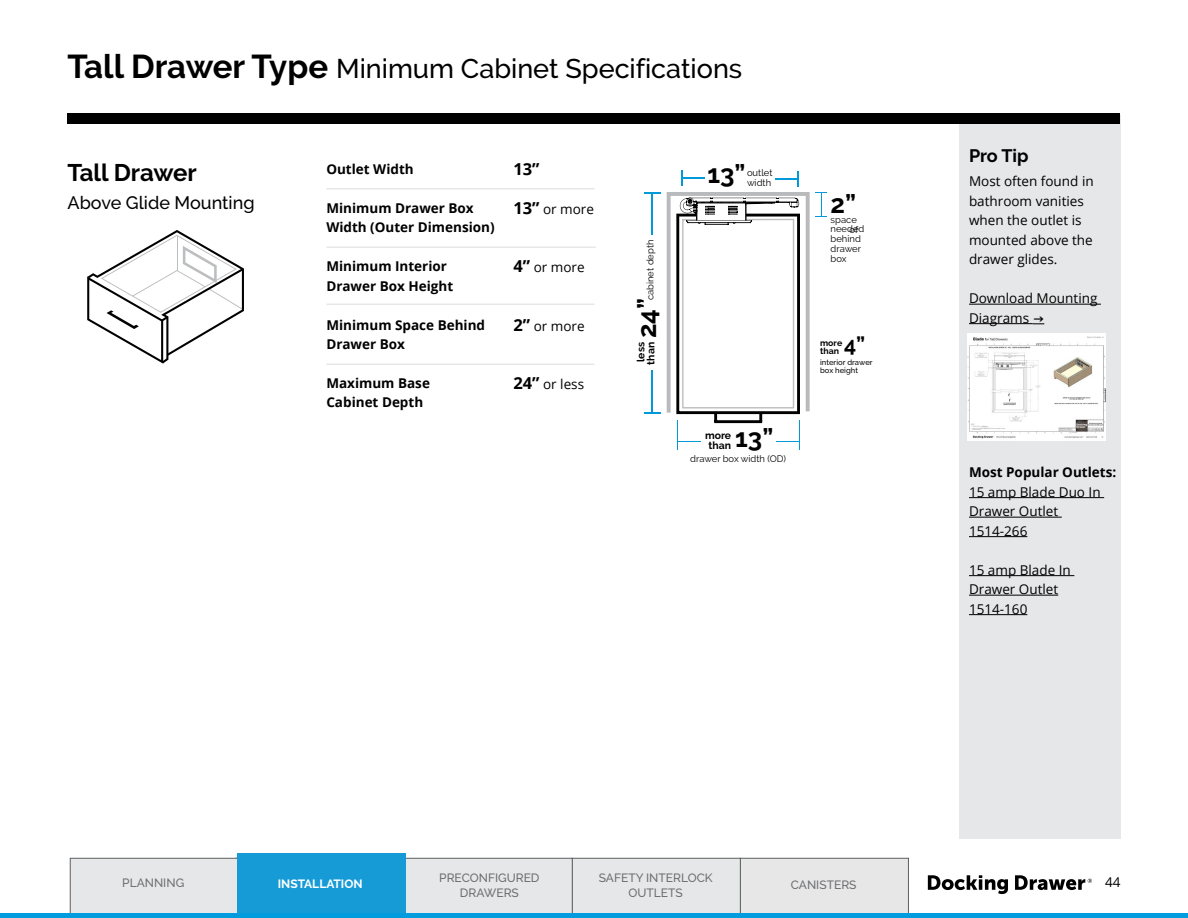
<style>
.page{position:relative;width:1188px;height:918px;background:#fff}
.page>*{position:absolute;margin:0;border:0;box-sizing:border-box;transform-origin:0 0}
.t1{font:500 27px "Raleway";color:#000}
.t2{font:700 25.8px "Raleway";color:#000}
.t3{font:700 24px "Raleway";letter-spacing:-.005em;color:#000}
.t4{font:700 21.3px "Raleway";color:#000}
.t5{font:500 18px "Raleway";color:#000}
.t6{font:700 18px "Raleway";color:#000}
.t7{font:700 16.5px "Open Sans";color:#000}
.t8{font:13.5px/19.5px "Open Sans";color:#000}
.t9{font:700 13.5px/19.5px "Open Sans";color:#000}
.t10{font:500 12px/15px "Raleway";color:#6d6e71;text-align:center}
.t11{font:700 12px "Raleway";color:#fff}
.t12{font:700 10.35px/9.8px "Raleway";color:#000}
.t13{font:9.45px/9.8px "Raleway";color:#000}
.t14{font:9.3px "Raleway";color:#000}
.t15{font:700 8.7px "Raleway";color:#000}
.t16{font:500 7.65px/7.9px "Raleway";color:#000}
.s1{font-weight:700;font-size:33px}
.s2{font-weight:700;font-size:16.5px}
</style>
<div class="page">
<svg style="left:928px;top:875px;width:164px;height:19px"></svg>
<div style="left:740px;top:858px;width:169px;height:57px;background:#e7e7e7;border:1px solid #5e5f5f"></div>
<div style="left:572px;top:858px;width:169px;height:57px;background:#e6e7e8;border:1px solid #5e5f5f"></div>
<div style="left:404px;top:858px;width:168px;height:57px;background:#e6e7e8;border:1px solid #5e5f5f"></div>
<div style="left:70px;top:858px;width:169px;height:57px;background:#e6e7e8;border:1px solid #5e5f5f"></div>
<div style="left:238px;top:853px;width:168px;height:62px;background:#179bd7"></div>
<div style="left:0;top:913px;width:1188px;height:5px;background:#009cde"></div>
<div style="left:959px;top:115px;width:161px;height:723px;background:#e6e7e8"></div>
<div style="left:68px;top:114px;width:1052px;height:10px;background:#000"></div>
<svg style="left:87px;top:230px;width:157px;height:134px"></svg>
<hr style="left:714px;top:420px;width:48px;height:3px;background:#000">
<svg style="left:816px;top:192px;width:11px;height:25px"></svg>
<svg style="left:678px;top:441px;width:22px;height:1px"></svg>
<svg style="left:777px;top:441px;width:22px;height:1px"></svg>
<hr style="left:799px;top:420px;width:1px;height:30px;background:#009ada">
<hr style="left:677px;top:420px;width:1px;height:30px;background:#009ada">
<hr style="left:652px;top:370px;width:1px;height:43px;background:#009ada">
<hr style="left:652px;top:193px;width:1px;height:42px;background:#009ada">
<svg style="left:644px;top:192px;width:16px;height:1px"></svg>
<svg style="left:644px;top:412px;width:16px;height:1px"></svg>
<svg style="left:667px;top:171px;width:143px;height:251px"></svg>
<hr style="left:775px;top:178px;width:23px;height:2px;background:#009ada">
<hr style="left:326px;top:247px;width:270px;height:1px;background:#e6e7e8">
<hr style="left:326px;top:304px;width:268px;height:1px;background:#e6e7e8">
<hr style="left:326px;top:364px;width:268px;height:1px;background:#e6e7e8">
<hr style="left:326px;top:188px;width:268px;height:2px;background:#e6e7e8">
<hr style="left:969px;top:497px;width:135px;height:1px;background:#000">
<hr style="left:969px;top:517px;width:93px;height:1px;background:#000">
<hr style="left:969px;top:536px;width:58px;height:1px;background:#000">
<hr style="left:969px;top:575px;width:105px;height:1px;background:#000">
<hr style="left:969px;top:595px;width:89px;height:1px;background:#000">
<hr style="left:969px;top:614px;width:58px;height:1px;background:#000">
<hr style="left:969px;top:304px;width:132px;height:1px;background:#000">
<hr style="left:969px;top:323px;width:64px;height:1px;background:#000">
<img style="left:967px;top:334px;width:139px;height:107px">
<h1 class="t1" style="left:68px;top:53px;width:676px"><span class="s1">Tall Drawer Type</span> Minimum Cabinet Specifications</h1>
<h3 class="t3" style="left:68px;top:159px;width:131px">Tall Drawer</h3>
<h3 class="t5" style="left:68px;top:192px;width:189px">Above Glide Mounting</h3>
<p class="t9" style="left:326px;top:159px;width:89px">Outlet Width</p>
<p class="t9" style="left:326px;top:198px;width:170px">Minimum Drawer Box<br>Width (Outer Dimension)</p>
<p class="t9" style="left:326px;top:256px;width:128px">Minimum Interior<br>Drawer Box Height</p>
<p class="t9" style="left:326px;top:315px;width:160px">Minimum Space Behind<br>Drawer Box</p>
<p class="t9" style="left:326px;top:373px;width:105px">Maximum Base<br>Cabinet Depth</p>
<p class="t7" style="left:513px;top:157px;width:28px">13”</p>
<p class="t8" style="left:513px;top:199px;width:82px"><span class="s2">13”</span> or more</p>
<p class="t8" style="left:513px;top:257px;width:73px"><span class="s2">4”</span> or more</p>
<p class="t8" style="left:513px;top:316px;width:73px"><span class="s2">2”</span> or more</p>
<p class="t8" style="left:513px;top:374px;width:72px"><span class="s2">24”</span> or less</p>
<p class="t13" style="left:645px;top:300px;width:62px;rotate:-90deg">cabinet depth</p>
<h2 class="t2" style="left:632px;top:338px;width:42px;rotate:-90deg">24”</h2>
<p class="t12" style="left:636px;top:365px;width:24px;rotate:-90deg">less than</p>
<h2 class="t2" style="left:707px;top:160px;width:40px">13”</h2>
<p class="t13" style="left:747px;top:168px;width:27px">outlet</p>
<p class="t13" style="left:747px;top:178px;width:26px">width</p>
<h2 class="t2" style="left:735px;top:423px;width:40px">13”</h2>
<p class="t12" style="left:705px;top:431px;width:27px;text-align:center">more than</p>
<p class="t13" style="left:690px;top:453px;width:97px">drawer box width (OD)</p>
<h2 class="t2" style="left:831px;top:189px;width:27px">2”</h2>
<p class="t13" style="left:831px;top:214px;width:35px">space needed behind drawer box</p>
<p class="t14" style="left:850px;top:224px;width:10px">of</p>
<p class="t15" style="left:820px;top:346px;width:20px">than</p>
<h3 class="t4" style="left:844px;top:332px;width:23px">4”</h3>
<p class="t15" style="left:820px;top:338px;width:24px">more</p>
<p class="t16" style="left:820px;top:358px;width:54px">interior drawer box height</p>
<h3 class="t6" style="left:969px;top:145px;width:61px">Pro Tip</h3>
<p class="t8" style="left:969px;top:171px;width:126px">Most often found in bathroom vanities when the outlet is mounted above the drawer glides.</p>
<p class="t8" style="left:969px;top:288px;width:130px">Download Mounting<br>Diagrams →</p>
<p class="t9" style="left:969px;top:462px;width:149px">Most Popular Outlets:</p>
<p class="t8" style="left:969px;top:482px;width:133px">15 amp Blade Duo In<br>Drawer Outlet<br>1514-266</p>
<p class="t8" style="left:969px;top:560px;width:103px">15 amp Blade In<br>Drawer Outlet<br>1514-160</p>
<p class="t10" style="left:439px;top:871px;width:102px">PRECONFIGURED<br>DRAWERS</p>
<p class="t10" style="left:599px;top:871px;width:115px">SAFETY INTERLOCK<br>OUTLETS</p>
<p class="t10" style="left:791px;top:877px;width:67px">CANISTERS</p>
<p class="t10" style="left:122px;top:875px;width:64px">PLANNING</p>
<p class="t11" style="left:278px;top:877px;width:86px">INSTALLATION</p>
<p class="t8" style="left:1105px;top:872px;width:17px">44</p>
</div>
